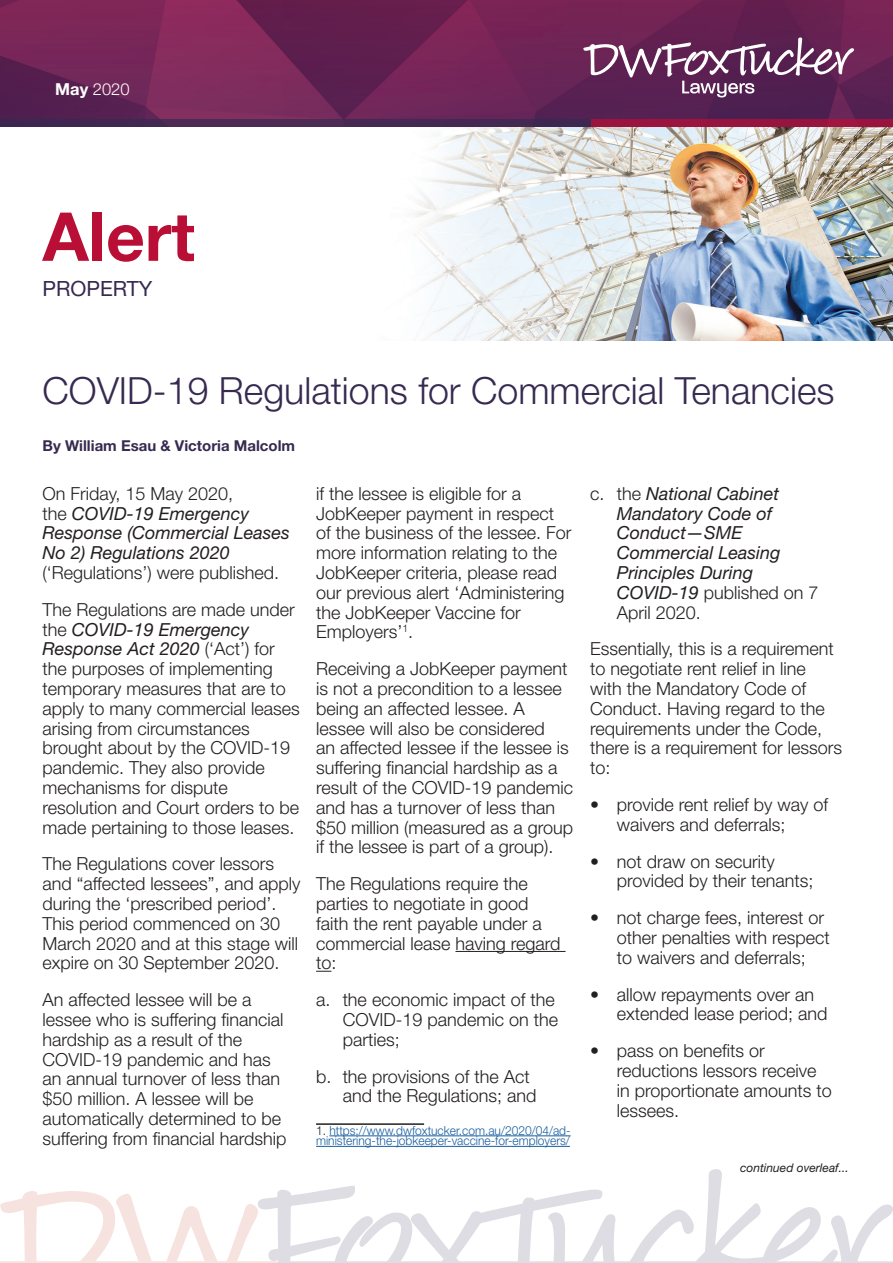
<style>
.page{position:relative;width:893px;height:1263px;background:#fff}
.page>*{position:absolute;margin:0;border:0;box-sizing:border-box;transform-origin:0 0}
.t1{font:700 67.5px "Helvetica Neue LT Std";color:#b90f36}
.Heading_1{font:300 37.5px "Helvetica Neue LT Std";color:#362a50}
.t2{font:21px "Helvetica Neue LT Std";color:#362a50}
.t3{font:300 18px/19.8px "Helvetica Neue LT Std";color:#231f20}
.t4{font:italic 18px/19.8px "Helvetica Neue LT Std";color:#231f20}
.t5{font:300 16.5px "Helvetica Neue LT Std";color:#fff}
.t6{font:700 15px "Helvetica Neue LT Std";color:#362a50}
.t7{font:300 12.45px/10.5px "Helvetica Neue LT Std";color:#175d9e;scale:.96 1}
.t8{font:italic 12px "Helvetica Neue LT Std";color:#231f20}
.s1{font-weight:700}
.s2{font-weight:300;font-style:normal}
.s3{font-weight:400;font-style:italic}
.s4{color:#231f20}
</style>
<div class="page">
<svg style="left:0;top:1169px;width:893px;height:94px"></svg>
<img style="left:0;top:0;width:893px;height:332px">
<svg style="left:0;top:119px;width:591px;height:13px"></svg>
<svg style="left:591px;top:119px;width:302px;height:13px;background:#ad5c74"></svg>
<svg style="left:583px;top:37px;width:271px;height:60px;background:#794870"></svg>
<img style="left:424px;top:332px;width:469px;height:9px">
<hr style="left:455px;top:951px;width:111px;height:1px;background:#231f20">
<svg style="left:316px;top:971px;width:15px;height:1px"></svg>
<hr style="left:316px;top:1123px;width:108px;height:2px;background:#231f20">
<hr style="left:329px;top:1135px;width:242px;height:1px;background:#175d9e">
<hr style="left:316px;top:1146px;width:254px;height:1px;background:#175d9e">
<p class="t5" style="left:55px;top:79px;width:76px"><span class="s1">May</span> 2020</p>
<p class="t1" style="left:43px;top:195px;width:154px">Alert</p>
<p class="t2" style="left:43px;top:276px;width:112px">PROPERTY</p>
<p class="Heading_1" style="left:43px;top:368px;width:793px">COVID-19 Regulations for Commercial Tenancies</p>
<p class="t6" style="left:43px;top:437px;width:254px">By William Esau &amp; Victoria Malcolm</p>
<p class="t4" style="left:43px;top:483px;width:249px"><span class="s2">On Friday, 15 May 2020,<br>the</span> COVID-19 Emergency<br>Response (Commercial Leases<br>No 2) Regulations 2020 <span class="s2">(‘Regulations’) were published.</span></p>
<p class="t3" style="left:43px;top:599px;width:259px">The Regulations are made under the <span class="s3">COVID-19 Emergency<br>Response Act 2020</span> (‘Act’) for the purposes of implementing temporary measures that are to apply to many commercial leases arising from circumstances brought about by the COVID-19 pandemic. They also provide mechanisms for dispute resolution and Court orders to be made pertaining to those leases.</p>
<p class="t3" style="left:43px;top:854px;width:260px">The Regulations cover lessors and “affected lessees”, and apply during the ‘prescribed period’.<br>This period commenced on 30<br>March 2020 and at this stage will expire on 30 September 2020.</p>
<p class="t3" style="left:43px;top:989px;width:246px">An affected lessee will be a lessee who is suffering financial hardship as a result of the<br>COVID-19 pandemic and has an annual turnover of less than $50 million. A lessee will be automatically determined to be suffering from financial hardship</p>
<p class="t3" style="left:316px;top:483px;width:257px">if the lessee is eligible for a<br>JobKeeper payment in respect of the business of the lessee. For more information relating to the<br>JobKeeper criteria, please read our previous alert ‘Administering the JobKeeper Vaccine for<br>Employers’<sup>1</sup>.</p>
<p class="t3" style="left:316px;top:658px;width:259px">Receiving a JobKeeper payment is not a precondition to a lessee being an affected lessee. A lessee will also be considered<br>an affected lessee if the lessee is suffering financial hardship as a result of the COVID-19 pandemic and has a turnover of less than $50 million (measured as a group if the lessee is part of a group).</p>
<p class="t3" style="left:316px;top:873px;width:246px">The Regulations require the parties to negotiate in good faith the rent payable under a commercial lease having regard to:</p>
<p class="t3" style="left:343px;top:989px;width:217px;text-indent:-27px">a. the economic impact of the<br>COVID-19 pandemic on the parties;</p>
<p class="t3" style="left:343px;top:1066px;width:195px;text-indent:-27px">b. the provisions of the Act and the Regulations; and</p>
<p class="t7" style="left:316px;top:1125px;width:267px"><span class="s4">1.</span> https://www.dwfoxtucker.com.au/2020/04/ad&shy;ministering-the-jobkeeper-vaccine-for-employers/</p>
<p class="t4" style="left:617px;top:483px;width:203px;text-indent:-27px"><span class="s2">c. the</span> National Cabinet<br>Mandatory Code of<br>Conduct—SME<br>Commercial Leasing<br>Principles During<br>COVID-19 <span class="s2">published on 7<br>April 2020.</span></p>
<p class="t3" style="left:590px;top:639px;width:254px">Essentially, this is a requirement to negotiate rent relief in line<br>with the Mandatory Code of<br>Conduct. Having regard to the requirements under the Code, there is a requirement for lessors to:</p>
<p class="t3" style="left:617px;top:794px;width:213px;text-indent:-27px">• provide rent relief by way of waivers and deferrals;</p>
<p class="t3" style="left:617px;top:851px;width:198px;text-indent:-27px">• not draw on security provided by their tenants;</p>
<p class="t3" style="left:617px;top:907px;width:215px;text-indent:-27px">• not charge fees, interest or other penalties with respect to waivers and deferrals;</p>
<p class="t3" style="left:617px;top:984px;width:212px;text-indent:-27px">• allow repayments over an extended lease period; and</p>
<p class="t3" style="left:617px;top:1040px;width:217px;text-indent:-27px">• pass on benefits or reductions lessors receive in proportionate amounts to lessees.</p>
<p class="t8" style="left:740px;top:1160px;width:110px">continued overleaf...</p>
</div>
